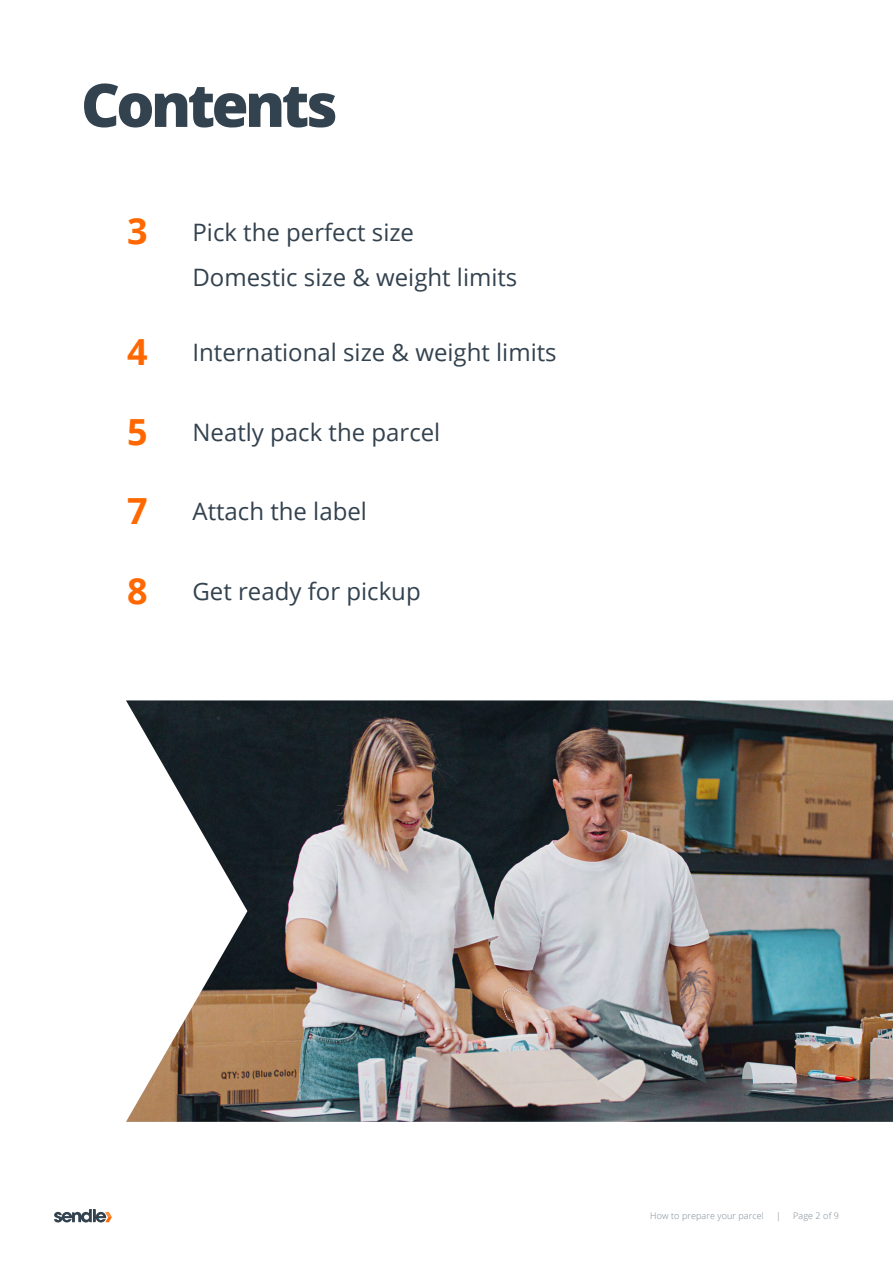
<style>
.page{position:relative;width:893px;height:1263px;background:#fff}
.page>*{position:absolute;margin:0;border:0;box-sizing:border-box;transform-origin:0 0}
.t1{font:800 60px "Open Sans";letter-spacing:-.06em;color:#33424f}
.t2{font:700 36px "Open Sans";color:#ff6800}
.t3{font:24px/45px "Open Sans";color:#33424f}
.t4{font:300 9px "Open Sans";letter-spacing:.01em;color:#7a8691}
.s1{font-weight:700;font-size:36px;color:#ff6800}
</style>
<div class="page">
<svg style="left:54px;top:1209px;width:58px;height:13px"></svg>
<img style="left:126px;top:700px;width:767px;height:422px">
<h1 class="t1" style="left:81px;top:59px;width:258px">Contents</h1>
<h2 class="t2" style="left:127px;top:206px;width:22px">3</h2>
<p class="t3" style="left:192px;top:209px;width:326px">Pick the perfect size<br>Domestic size &amp; weight limits</p>
<p class="t3" style="left:127px;top:329px;width:431px"><span class="s1">4</span> International size &amp; weight limits</p>
<p class="t3" style="left:127px;top:409px;width:315px"><span class="s1">5</span> Neatly pack the parcel</p>
<p class="t3" style="left:127px;top:488px;width:241px"><span class="s1">7</span> Attach the label</p>
<p class="t3" style="left:127px;top:568px;width:295px"><span class="s1">8</span> Get ready for pickup</p>
<p class="t4" style="left:650px;top:1210px;width:115px">How to prepare your parcel</p>
<p class="t4" style="left:776px;top:1210px;width:6px">|</p>
<p class="t4" style="left:793px;top:1210px;width:47px">Page 2 of 9</p>
</div>
